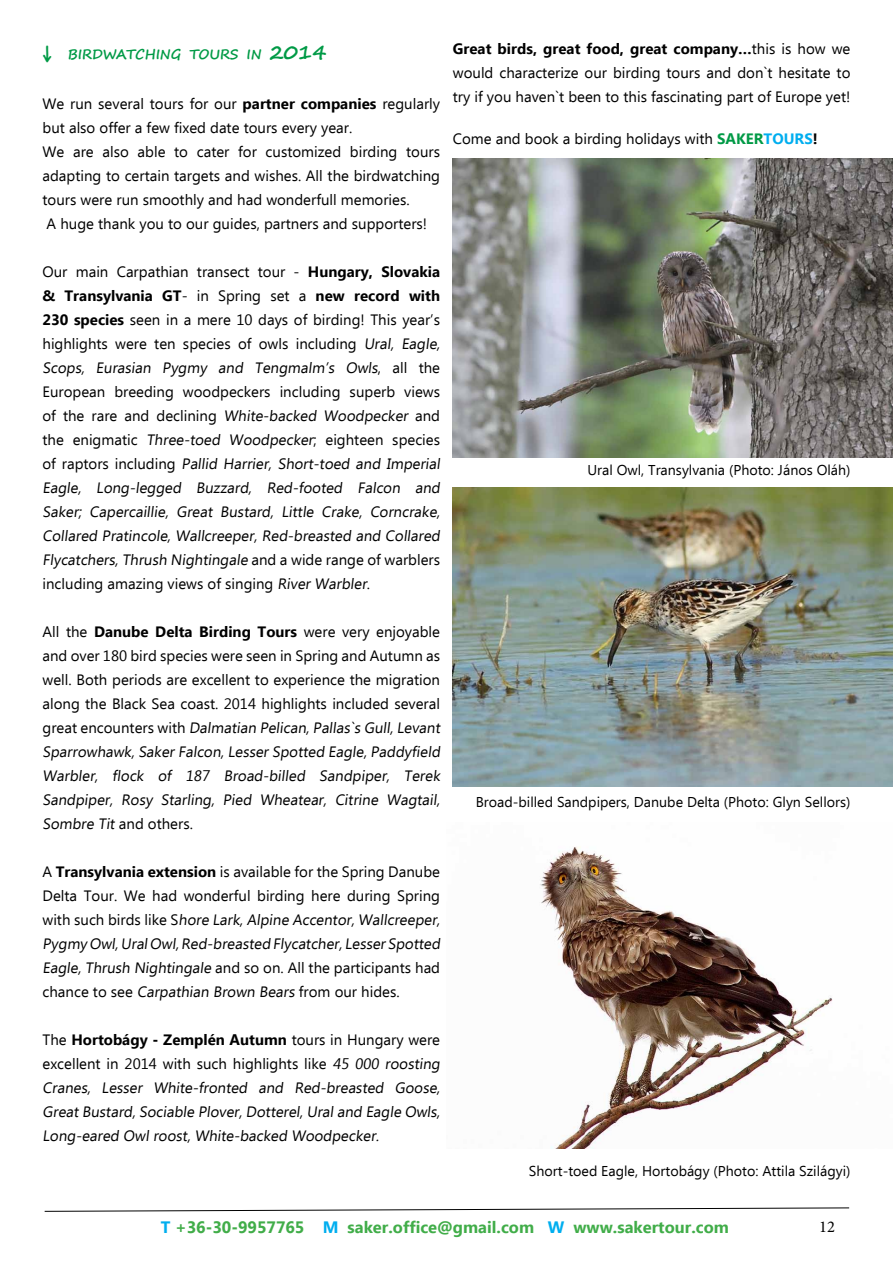
<style>
.page{position:relative;width:893px;height:1263px;background:#fff}
.page>*{position:absolute;margin:0;border:0;box-sizing:border-box;transform-origin:0 0}
.t1{font:700 16.5px "Ebrima";color:#41ad49}
.t2{font:16.5px "Minion Pro";color:#000}
.t3{font:15px/24px "Ebrima";color:#000}
.t4{font:14.25px "Ebrima";color:#000}
.t5{font:700 13.65px "Segoe Print";color:#009a46}
.s1{font-size:19.5px}
.s2{font-weight:700}
.s3{font-weight:700;color:#009a46}
.s4{font-weight:700;color:#00aeef}
.s5{color:#00aeef}
</style>
<div class="page">
<svg style="left:44px;top:1207px;width:805px;height:5px"></svg>
<img style="left:453px;top:159px;width:440px;height:299px">
<img style="left:453px;top:488px;width:440px;height:299px">
<img style="left:540px;top:847px;width:293px;height:301px">
<p class="t5" style="left:43px;top:42px;width:285px"><span class="s1">↓</span> BIRDWATCHING TOURS IN <span class="s1">2014</span></p>
<p class="t3" style="left:43px;top:93px;width:399px">We run several tours for our <span class="s2">partner companies</span> regularly but also offer a few fixed date tours every year.<br>We are also able to cater for customized birding tours adapting to certain targets and wishes. All the birdwatching tours were run smoothly and had wonderfull memories.<br>A huge thank you to our guides, partners and supporters!</p>
<p class="t3" style="left:42px;top:261px;width:402px">Our main Carpathian transect tour - <span class="s2">Hungary, Slovakia &amp; Transylvania GT</span>- in Spring set a <span class="s2">new record with 230 species</span> seen in a mere 10 days of birding! This year’s highlights were ten species of owls including Ural, Eagle, Scops, Eurasian Pygmy and Tengmalm’s Owls, a l l t h e European breeding woodpeckers including superb views of t h e ra re a n d d ec l i n i n g White-backed Woodpecker a n d the enigmatic Three-toed Woodpecker; eighteen species of ra pto rs i n c l u d i n g Pallid Harrier, Short-toed and Imperial Eagle, Long-legged Buzzard, Red-footed Falcon and Saker; Capercaillie, Great Bustard, Little Crake, Corncrake, Collared Pratincole, Wallcreeper, Red-breasted and Collared Flycatchers,Thrush Nightingale a n d a wi d e ra n g e of wa rb l e rs including amazing views of singing River Warbler.</p>
<p class="t3" style="left:42px;top:621px;width:402px">All the <span class="s2">Danube Delta Birding Tours</span> were very enjoyable and over 180 bird species were seen in Spring and Autumn as well. Both periods are excellent to experience the migration along the Black Sea coast. 2014 highlights included several g reat e n co u nte rs wit h Dalmatian Pelican,Pallas`s Gull,Levant Sparrowhawk,SakerFalcon,LesserSpotted Eagle,Paddyfield Warbler, flock of 187 Broad-billed Sandpiper, Terek Sandpiper, Rosy Starling, Pied Wheatear, Citrine Wagtail, Sombre Tit and others.</p>
<p class="t3" style="left:43px;top:861px;width:402px">A <span class="s2">Transylvania extension</span> is available for the Spring Danube Delta Tour. We had wonderful birding here during Spring wi t h s u c h b i rd s l i ke S hore Lark,Alpine Accentor,Wallcreeper, Pygmy Owl,UralOwl,Red-breasted Flycatcher,LesserSpotted Eagle, Thrush Nightingale and so on. All the participants had chance to see Carpathian Brown Bears from our hides.</p>
<p class="t3" style="left:43px;top:1029px;width:402px">The <span class="s2">Hortobágy - Zemplén Autumn</span> tours in Hungary were excellent in 2014 with such highlights like 45 000 roosting Cranes, Lesser White-fronted and Red-breasted Goose, GreatBustard,Sociable Plover,Dotterel,Uraland Eagle Owls, Long-eared Owl roost, White-backed Woodpecker.</p>
<p class="t3" style="left:453px;top:37px;width:399px;text-align:justify"><span class="s2">Great birds, great food, great company…</span>this is how we would characterize our birding tours and don`t hesitate to try if you haven`t been to this fascinating part of Europe yet!</p>
<p class="t3" style="left:453px;top:127px;width:366px">Come and book a birding holidays with <span class="s3">SAKER</span><span class="s4">TOURS</span><span class="s2">!</span></p>
<p class="t4" style="left:587px;top:460px;width:265px">Ural Owl, Transylvania (Photo: János Oláh)</p>
<p class="t4" style="left:476px;top:792px;width:376px">Broad-billed Sandpipers, Danube Delta (Photo: Glyn Sellors)</p>
<p class="t4" style="left:529px;top:1160px;width:323px">Short-toed Eagle, Hortobágy (Photo: Attila Szilágyi)</p>
<p class="t1" style="left:161px;top:1214px;width:569px"><span class="s5">T</span> +36-30-9957765 <span class="s5">M</span> saker.office@gmail.com <span class="s5">W</span> www.sakertour.com</p>
<p class="t2" style="left:819px;top:1216px;width:17px">12</p>
</div>
